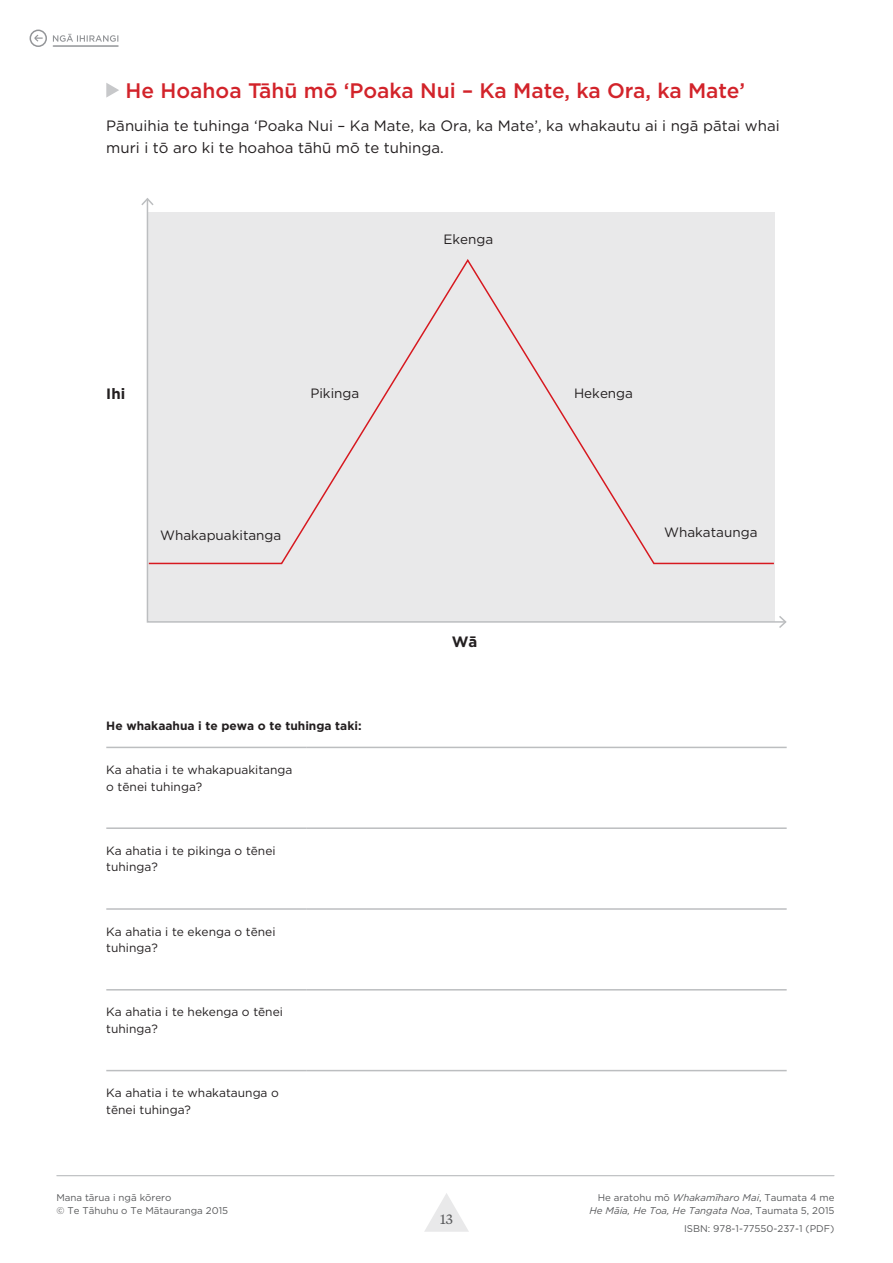
<style>
.page{position:relative;width:893px;height:1263px;background:#fff}
.page>*{position:absolute;margin:0;border:0;box-sizing:border-box;transform-origin:0 0}
.t1{font:500 21px "Gotham";color:#d2232a}
.t2{font:15px/21.8px "Gotham";color:#231f20}
.t3{font:700 15px "Gotham";color:#231f20}
.t4{font:13.5px "Gotham";color:#231f20}
.t5{font:13.5px "Tiempos Text";color:#58595b}
.t6{font:12px/16.5px "Gotham";color:#231f20}
.t7{font:700 12px "Gotham";color:#231f20}
.t8{font:italic 9.75px/13.5px "Gotham";color:#58595b;text-align:right}
.t9{font:9.75px/13.5px "Gotham";color:#58595b}
.s1{font-style:normal}
</style>
<div class="page">
<svg style="left:146px;top:207px;width:631px;height:416px;background:#e9e9ea"></svg>
<svg style="left:141px;top:198px;width:13px;height:9px"></svg>
<svg style="left:777px;top:616px;width:10px;height:12px"></svg>
<svg style="left:106px;top:83px;width:13px;height:15px"></svg>
<hr style="left:106px;top:747px;width:200px;height:1px;background:#bcbec0">
<hr style="left:306px;top:747px;width:481px;height:1px;background:#bcbec0">
<hr style="left:106px;top:827px;width:200px;height:2px;background:#bcbec0">
<hr style="left:306px;top:827px;width:481px;height:2px;background:#bcbec0">
<hr style="left:106px;top:908px;width:200px;height:2px;background:#bcbec0">
<hr style="left:306px;top:908px;width:481px;height:2px;background:#bcbec0">
<hr style="left:106px;top:989px;width:200px;height:1px;background:#bcbec0">
<hr style="left:306px;top:989px;width:481px;height:1px;background:#bcbec0">
<hr style="left:106px;top:1070px;width:200px;height:1px;background:#bcbec0">
<hr style="left:306px;top:1070px;width:481px;height:1px;background:#bcbec0">
<div style="left:147px;top:257px;width:628px;height:308px;background:#e9e9ea"></div>
<svg style="left:424px;top:1193px;width:45px;height:39px"></svg>
<hr style="left:57px;top:1175px;width:777px;height:1px;background:#b1b4b6">
<div style="left:30px;top:30px;width:17px;height:17px;border:2px solid #939598;border-radius:50%"></div>
<svg style="left:53px;top:34px;width:65px;height:8px"></svg>
<svg style="left:34px;top:35px;width:9px;height:7px"></svg>
<hr style="left:53px;top:45px;width:65px;height:2px;background:#939598">
<h1 class="t1" style="left:126px;top:76px;width:621px">He Hoahoa Tāhū mō ‘Poaka Nui – Ka Mate, ka Ora, ka Mate’</h1>
<p class="t2" style="left:106px;top:115px;width:675px">Pānuihia te tuhinga ‘Poaka Nui – Ka Mate, ka Ora, ka Mate’, ka whakautu ai i ngā pātai whai muri i tō aro ki te hoahoa tāhū mō te tuhinga.</p>
<p class="t4" style="left:443px;top:230px;width:51px">Ekenga</p>
<p class="t3" style="left:106px;top:384px;width:20px">Ihi</p>
<p class="t4" style="left:310px;top:384px;width:50px">Pikinga</p>
<p class="t4" style="left:574px;top:384px;width:61px">Hekenga</p>
<p class="t4" style="left:160px;top:527px;width:123px">Whakapuakitanga</p>
<p class="t7" style="left:106px;top:718px;width:257px">He whakaahua i te pewa o te tuhinga taki:</p>
<p class="t6" style="left:106px;top:761px;width:188px">Ka ahatia i te whakapuakitanga o tēnei tuhinga?</p>
<p class="t6" style="left:106px;top:842px;width:171px">Ka ahatia i te pikinga o tēnei tuhinga?</p>
<p class="t6" style="left:106px;top:923px;width:171px">Ka ahatia i te ekenga o tēnei tuhinga?</p>
<p class="t6" style="left:106px;top:1004px;width:178px">Ka ahatia i te hekenga o tēnei tuhinga?</p>
<p class="t6" style="left:106px;top:1084px;width:174px">Ka ahatia i te whakataunga o tēnei tuhinga?</p>
<p class="t3" style="left:452px;top:631px;width:27px">Wā</p>
<p class="t4" style="left:664px;top:524px;width:95px">Whakataunga</p>
<p class="t9" style="left:56px;top:1190px;width:173px">Mana tārua i ngā kōrero<br>© Te Tāhuhu o Te Mātauranga 2015</p>
<p class="t8" style="left:590px;top:1190px;width:246px"><span class="s1">He aratohu mō</span> Whakamīharo Mai<span class="s1">, Taumata 4 me<br></span>He Māia, He Toa, He Tangata Noa<span class="s1">, Taumata 5, 2015</span></p>
<p class="t9" style="left:684px;top:1221px;width:152px">ISBN: 978-1-77550-237-1 (PDF)</p>
<p class="t5" style="left:440px;top:1210px;width:14px">13</p>
</div>
